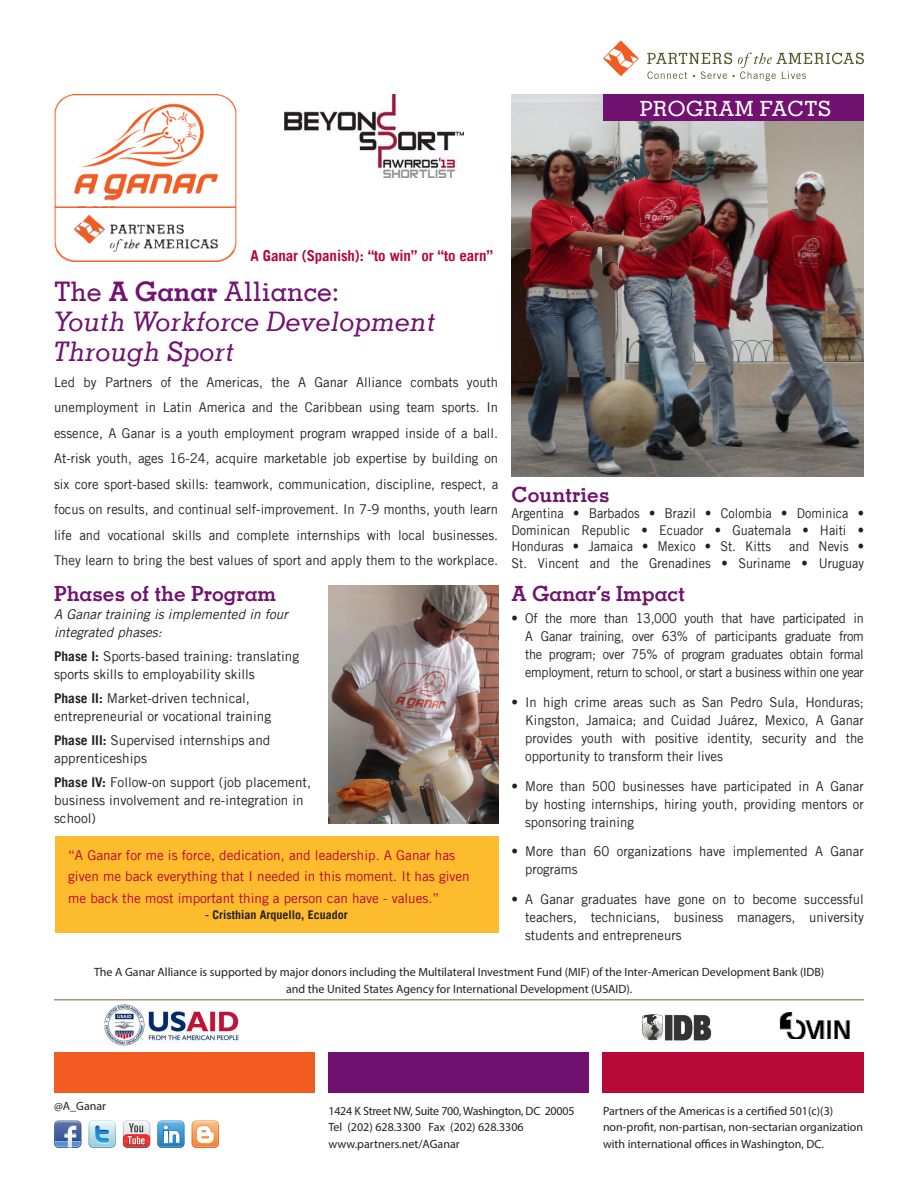
<style>
.page{position:relative;width:918px;height:1188px;background:#fff}
.page>*{position:absolute;margin:0;border:0;box-sizing:border-box;transform-origin:0 0}
.Program_Main_Head{font:italic 500 27px "Memphis";color:#711271}
.Program_Main_Head-2{font:500 27px "Memphis";color:#711271}
.Program_Sub_Head{font:700 21px "Memphis";color:#711271}
.t1{font:500 21px "Memphis";letter-spacing:.02em;color:#fff}
.t2{font:700 15px "Trade Gothic";letter-spacing:-.01em;color:#b50536}
.Intro{font:13.5px/18px "Trade Gothic";color:#231f20;text-align:justify}
.Program_Sub_Head-2{font:13.5px/18px "Trade Gothic";color:#231f20}
.Intro-2{font:13.5px/18px "Trade Gothic";color:#231f20;text-align:justify;scale:.94 1}
.Program_Sub_Head-3{font:13.5px/16.5px "Trade Gothic";color:#231f20;text-align:justify;scale:.93 1}
.t3{font:13.5px/21.3px "Trade Gothic";color:#b50536}
.Program_Sub_Head-4{font:italic 13.5px/18px "Trade Gothic";color:#231f20}
.Address{font:12px/16.5px "Myriad Pro";color:#231f20}
.Address-2{font:12px "Myriad Pro";letter-spacing:-.02em;color:#231f20}
.Address-3{font:700 12px "Trade Gothic";color:#231f20}
.s1{font-weight:700}
</style>
<div class="page">
<hr style="left:54px;top:999px;width:810px;height:1px;background:#9c9779">
<div style="left:54px;top:1052px;width:261px;height:41px;background:#f25b21"></div>
<div style="left:328px;top:1052px;width:262px;height:41px;background:#711271"></div>
<img style="left:104px;top:1004px;width:135px;height:42px">
<svg style="left:603px;top:40px;width:36px;height:36px"></svg>
<svg style="left:647px;top:53px;width:217px;height:28px"></svg>
<img style="left:512px;top:94px;width:352px;height:382px">
<img style="left:642px;top:1014px;width:70px;height:27px">
<img style="left:779px;top:1012px;width:71px;height:27px">
<div style="left:55px;top:837px;width:443px;height:96px;background:#fdbb2e"></div>
<img style="left:328px;top:585px;width:170px;height:239px">
<div style="left:603px;top:94px;width:261px;height:28px;background:#711271"></div>
<img style="left:285px;top:94px;width:179px;height:83px">
<img style="left:55px;top:94px;width:182px;height:168px">
<svg style="left:54px;top:1121px;width:27px;height:27px"></svg>
<svg style="left:89px;top:1121px;width:27px;height:27px"></svg>
<svg style="left:123px;top:1121px;width:27px;height:27px"></svg>
<svg style="left:157px;top:1121px;width:28px;height:27px"></svg>
<svg style="left:192px;top:1121px;width:27px;height:27px"></svg>
<div style="left:603px;top:1052px;width:261px;height:41px;background:#b70a37"></div>
<p class="t1" style="left:640px;top:95px;width:193px">PROGRAM FACTS</p>
<p class="t2" style="left:251px;top:247px;width:244px">A Ganar (Spanish): “to win” or “to earn”</p>
<p class="Program_Main_Head-2" style="left:54px;top:275px;width:286px">The <span class="s1">A Ganar</span> Alliance:</p>
<p class="Program_Main_Head" style="left:54px;top:305px;width:384px">Youth Workforce Development</p>
<p class="Program_Main_Head" style="left:54px;top:335px;width:182px">Through Sport</p>
<p class="Intro" style="left:54px;top:369px;width:446px;line-height:25.5px">Led by Partners of the Americas, the A Ganar Alliance combats youth unemployment in Latin America and the Caribbean using team sports. In essence, A Ganar is a youth employment program wrapped inside of a ball.<br>At-risk youth, ages 16-24, acquire marketable job expertise by building on six core sport-based skills: teamwork, communication, discipline, respect, a focus on results, and continual self-improvement. In 7-9 months, youth learn life and vocational skills and complete internships with local businesses.<br>They learn to bring the best values of sport and apply them to the workplace.</p>
<p class="Program_Sub_Head" style="left:54px;top:580px;width:224px">Phases of the Program</p>
<p class="Program_Sub_Head-4" style="left:54px;top:605px;width:235px">A Ganar training is implemented in four integrated phases:</p>
<p class="Program_Sub_Head-2" style="left:54px;top:647px;width:247px"><span class="s1">Phase I:</span> Sports-based training: translating sports skills to employability skills</p>
<p class="Program_Sub_Head-2" style="left:54px;top:689px;width:219px"><span class="s1">Phase II:</span> Market-driven technical, entrepreneurial or vocational training</p>
<p class="Program_Sub_Head-2" style="left:54px;top:731px;width:218px"><span class="s1">Phase III:</span> Supervised internships and apprenticeships</p>
<p class="Program_Sub_Head-2" style="left:54px;top:773px;width:259px"><span class="s1">Phase IV:</span> Follow-on support (job placement, business involvement and re-integration in school)</p>
<p class="t3" style="left:68px;top:844px;width:403px">“A Ganar for me is force, dedication, and leadership. A Ganar has given me back everything that I needed in this moment. It has given me back the most important thing a person can have - values.”</p>
<p class="Address-3" style="left:205px;top:908px;width:144px">- Cristhian Arquello, Ecuador</p>
<p class="Program_Sub_Head" style="left:512px;top:481px;width:100px">Countries</p>
<p class="Program_Sub_Head-3" style="left:512px;top:505px;width:381px">Argentina • Barbados • Brazil • Colombia • Dominica • Dominican Republic • Ecuador • Guatemala • Haiti • Honduras • Jamaica • Mexico • St. Kitts</p>
<p class="Program_Sub_Head-3" style="left:512px;top:538px;width:381px;text-align:right">and Nevis •<br>St. Vincent and the Grenadines • Suriname • Uruguay</p>
<p class="Program_Sub_Head" style="left:512px;top:580px;width:175px">A Ganar’s Impact</p>
<p class="Intro-2" style="left:525px;top:609px;width:362px;text-indent:-14px">• Of the more than 13,000 youth that have participated in A Ganar training, over 63% of participants graduate from the program; over 75% of program graduates obtain formal employment, return to school, or start a business within one year</p>
<p class="Intro" style="left:525px;top:693px;width:340px;text-indent:-14px">• In high crime areas such as San Pedro Sula, Honduras; Kingston, Jamaica; and Cuidad Juárez, Mexico, A Ganar provides youth with positive identity, security and the opportunity to transform their lives</p>
<p class="Intro" style="left:525px;top:777px;width:340px;text-indent:-14px">• More than 500 businesses have participated in A Ganar by hosting internships, hiring youth, providing mentors or sponsoring training</p>
<p class="Intro" style="left:525px;top:842px;width:340px;text-indent:-14px">• More than 60 organizations have implemented A Ganar programs</p>
<p class="Intro" style="left:525px;top:890px;width:340px;text-indent:-14px">• A Ganar graduates have gone on to become successful teachers, technicians, business managers, university students and entrepreneurs</p>
<p class="Address" style="left:94px;top:964px;width:732px">The A Ganar Alliance is supported by major donors including the Multilateral Investment Fund (MIF) of the Inter-American Development Bank (IDB)</p>
<p class="Address" style="left:286px;top:981px;width:348px">and the United States Agency for International Development (USAID).</p>
<p class="Address" style="left:54px;top:1098px;width:54px">@A_Ganar</p>
<p class="Address-2" style="left:328px;top:1103px;width:248px">1424 K Street NW, Suite 700, Washington, DC 20005</p>
<p class="Address" style="left:328px;top:1119px;width:197px">Tel (202) 628.3300 Fax (202) 628.3306</p>
<p class="Address" style="left:328px;top:1135px;width:133px">www.partners.net/AGanar</p>
<p class="Address" style="left:603px;top:1102px;width:262px">Partners of the Americas is a certified 501(c)(3) non-profit, non-partisan, non-sectarian organization with international offices in Washington, DC.</p>
</div>
